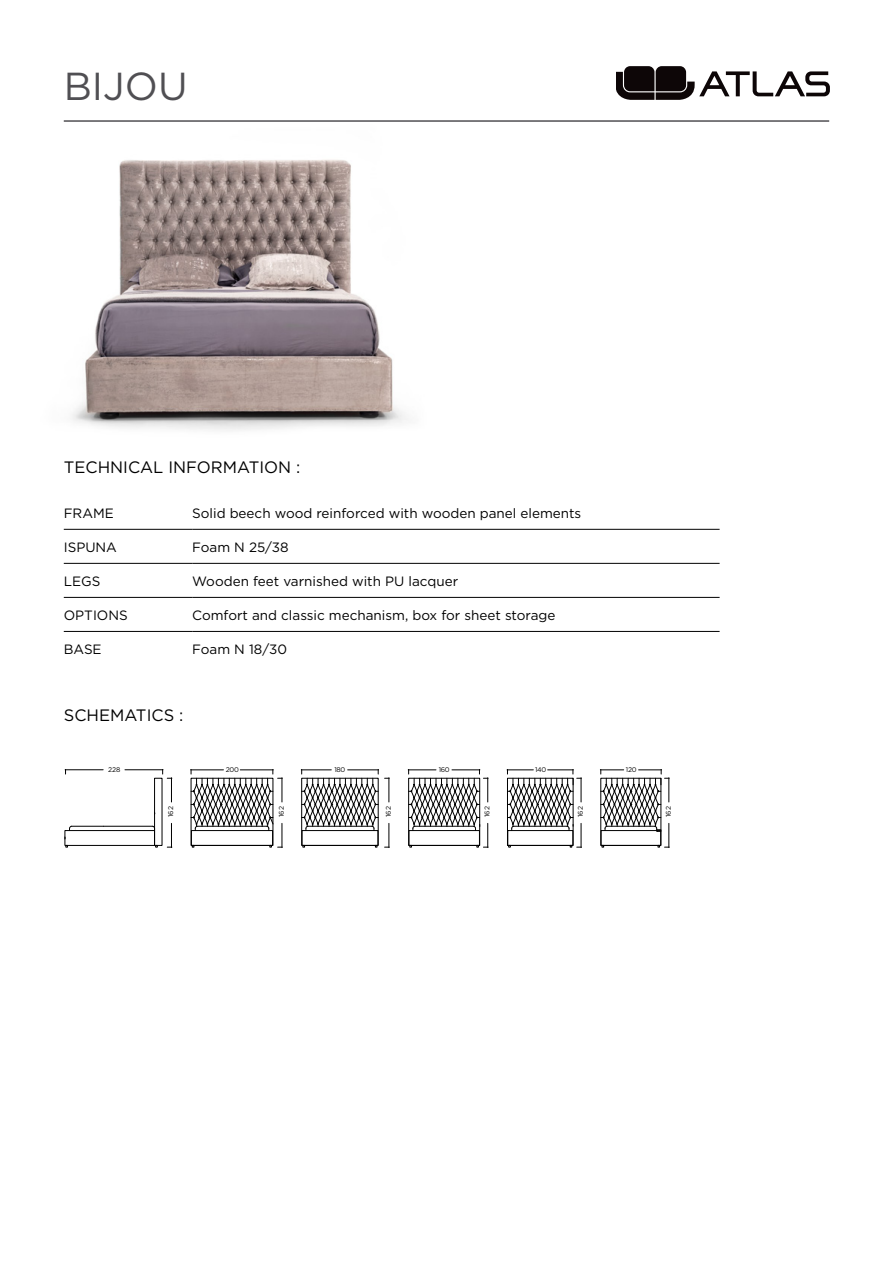
<style>
.page{position:relative;width:893px;height:1268px;background:#fff}
.page>*{position:absolute;margin:0;border:0;box-sizing:border-box;transform-origin:0 0}
.t1{font:39px "Gotham";color:#504f53}
.t2{font:16.5px "Gotham";color:#000}
.t3{font:13.5px "Gotham";color:#000}
.t4{font:6.75px "Gotham";color:#000}
</style>
<div class="page">
<hr style="left:64px;top:529px;width:128px;height:1px;background:#000">
<hr style="left:192px;top:529px;width:528px;height:1px;background:#000">
<hr style="left:64px;top:563px;width:128px;height:1px;background:#000">
<hr style="left:192px;top:563px;width:528px;height:1px;background:#000">
<hr style="left:64px;top:597px;width:128px;height:1px;background:#000">
<hr style="left:192px;top:597px;width:528px;height:1px;background:#000">
<hr style="left:64px;top:631px;width:128px;height:1px;background:#000">
<hr style="left:192px;top:631px;width:528px;height:1px;background:#000">
<img style="left:63px;top:120px;width:345px;height:311px">
<svg style="left:616px;top:66px;width:213px;height:34px"></svg>
<hr style="left:64px;top:120px;width:765px;height:2px;background:#504f53">
<div style="left:154px;top:777px;width:8px;height:68px;border:1px solid #000"></div>
<div style="left:65px;top:830px;width:90px;height:15px;border:1px solid #000"></div>
<hr style="left:72px;top:825px;width:32px;height:1px;background:#000">
<hr style="left:104px;top:825px;width:48px;height:1px;background:#000">
<svg style="left:65px;top:836px;width:3px;height:11px"></svg>
<svg style="left:167px;top:823px;width:5px;height:24px"></svg>
<svg style="left:162px;top:769px;width:10px;height:32px"></svg>
<hr style="left:125px;top:769px;width:38px;height:1px;background:#000">
<hr style="left:65px;top:769px;width:38px;height:1px;background:#000">
<svg style="left:191px;top:769px;width:92px;height:78px"></svg>
<div style="left:302px;top:830px;width:76px;height:15px;border:1px solid #000"></div>
<svg style="left:385px;top:823px;width:5px;height:24px"></svg>
<svg style="left:385px;top:777px;width:5px;height:24px"></svg>
<svg style="left:301px;top:769px;width:78px;height:61px"></svg>
<svg style="left:408px;top:769px;width:80px;height:78px"></svg>
<svg style="left:507px;top:769px;width:75px;height:78px"></svg>
<svg style="left:600px;top:769px;width:70px;height:78px"></svg>
<h1 class="t1" style="left:64px;top:61px;width:125px">BIJOU</h1>
<p class="t2" style="left:64px;top:456px;width:238px">TECHNICAL INFORMATION :</p>
<p class="t3" style="left:64px;top:504px;width:52px">FRAME</p>
<p class="t3" style="left:192px;top:504px;width:391px">Solid beech wood reinforced with wooden panel elements</p>
<p class="t3" style="left:64px;top:538px;width:55px">ISPUNA</p>
<p class="t3" style="left:192px;top:538px;width:98px">Foam N 25/38</p>
<p class="t3" style="left:64px;top:572px;width:38px">LEGS</p>
<p class="t3" style="left:192px;top:572px;width:267px">Wooden feet varnished with PU lacquer</p>
<p class="t3" style="left:64px;top:606px;width:65px">OPTIONS</p>
<p class="t3" style="left:192px;top:606px;width:365px">Comfort and classic mechanism, box for sheet storage</p>
<p class="t3" style="left:64px;top:640px;width:39px">BASE</p>
<p class="t3" style="left:192px;top:640px;width:96px">Foam N 18/30</p>
<p class="t2" style="left:64px;top:704px;width:121px">SCHEMATICS :</p>
<p class="t4" style="left:108px;top:764px;width:14px">228</p>
<p class="t4" style="left:226px;top:764px;width:15px">200</p>
<p class="t4" style="left:335px;top:764px;width:12px">180</p>
<p class="t4" style="left:439px;top:764px;width:12px">160</p>
<p class="t4" style="left:535px;top:764px;width:13px">140</p>
<p class="t4" style="left:626px;top:764px;width:12px">120</p>
<p class="t4" style="left:167px;top:817px;width:12px;rotate:-90deg">162</p>
<p class="t4" style="left:277px;top:817px;width:12px;rotate:-90deg">162</p>
<p class="t4" style="left:384px;top:817px;width:12px;rotate:-90deg">162</p>
<p class="t4" style="left:483px;top:817px;width:12px;rotate:-90deg">162</p>
<p class="t4" style="left:576px;top:817px;width:12px;rotate:-90deg">162</p>
<p class="t4" style="left:664px;top:817px;width:12px;rotate:-90deg">162</p>
</div>
